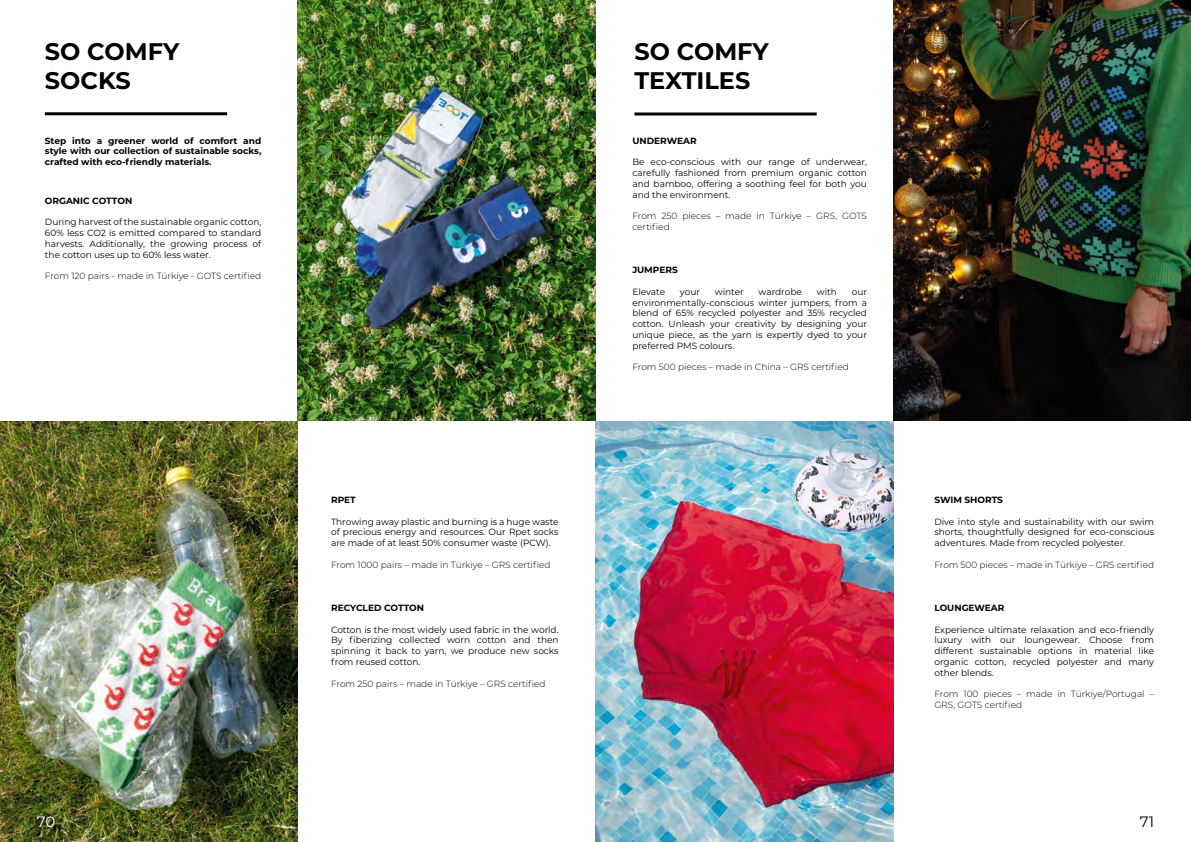
<style>
.page{position:relative;width:1191px;height:842px;background:#fff}
.page>*{position:absolute;margin:0;border:0;box-sizing:border-box;transform-origin:0 0}
.t1{font:700 24px/28.8px "Montserrat";color:#000}
.t2{font:15px "Montserrat";color:#000}
.t3{font:15px "Montserrat";color:#fff}
.t4{font:9px/10.8px "Montserrat";color:#000;text-align:justify}
.t5{font:300 9px/10.8px "Montserrat";color:#000}
.t6{font:700 9px/10.8px "Montserrat";color:#000;text-align:justify}
</style>
<div class="page">
<img style="left:595px;top:421px;width:298px;height:421px">
<img style="left:893px;top:0;width:298px;height:421px">
<hr style="left:634px;top:112px;width:182px;height:3px;background:#000">
<img style="left:298px;top:0;width:297px;height:421px">
<img style="left:0;top:421px;width:298px;height:421px">
<hr style="left:45px;top:112px;width:182px;height:3px;background:#000">
<h1 class="t1" style="left:45px;top:36px;width:136px">SO COMFY<br>SOCKS</h1>
<h1 class="t1" style="left:634px;top:36px;width:136px">SO COMFY<br>TEXTILES</h1>
<p class="t6" style="left:45px;top:135px;width:218px">Step into a greener world of comfort and style with our collection of sustainable socks, crafted with eco-friendly materials.</p>
<p class="t6" style="left:45px;top:195px;width:89px">ORGANIC COTTON</p>
<p class="t4" style="left:45px;top:217px;width:218px">During harvest of the sustainable organic cotton, 60% less CO2 is emitted compared to standard harvests. Additionally, the growing process of the cotton uses up to 60% less water.</p>
<p class="t5" style="left:45px;top:271px;width:218px">From 120 pairs - made in Türkiye - GOTS certified</p>
<p class="t6" style="left:632px;top:135px;width:66px">UNDERWEAR</p>
<p class="t4" style="left:632px;top:156px;width:236px">Be eco-conscious with our range of underwear, carefully fashioned from premium organic cotton and bamboo, offering a soothing feel for both you and the environment.</p>
<p class="t5" style="left:632px;top:210px;width:236px">From 250 pieces – made in Türkiye – GRS, GOTS certified</p>
<p class="t6" style="left:632px;top:264px;width:47px">JUMPERS</p>
<p class="t4" style="left:632px;top:286px;width:34px">Elevate</p>
<p class="t4" style="left:680px;top:286px;width:22px">your</p>
<p class="t4" style="left:715px;top:286px;width:30px">winter</p>
<p class="t4" style="left:758px;top:286px;width:45px">wardrobe</p>
<p class="t4" style="left:816px;top:286px;width:22px">with</p>
<p class="t4" style="left:632px;top:286px;width:236px;text-indent:219px">our environmentally-conscious winter jumpers, from a blend of 65% recycled polyester and 35% recycled cotton. Unleash your creativity by designing your unique piece, as the yarn is expertly dyed to your preferred PMS colours.</p>
<p class="t5" style="left:632px;top:362px;width:218px">From 500 pieces – made in China – GRS certified</p>
<p class="t6" style="left:331px;top:494px;width:26px">RPET</p>
<p class="t4" style="left:331px;top:516px;width:229px">Throwing away plastic and burning is a huge waste of precious energy and resources. Our Rpet socks are made of at least 50% consumer waste (PCW).</p>
<p class="t5" style="left:331px;top:559px;width:221px">From 1000 pairs – made in Türkiye – GRS certified</p>
<p class="t6" style="left:331px;top:602px;width:94px">RECYCLED COTTON</p>
<p class="t4" style="left:331px;top:624px;width:229px">Cotton is the most widely used fabric in the world.<br>By fiberizing collected worn cotton and then spinning it back to yarn, we produce new socks from reused cotton.</p>
<p class="t5" style="left:331px;top:678px;width:216px">From 250 pairs – made in Türkiye – GRS certified</p>
<p class="t6" style="left:934px;top:494px;width:70px">SWIM SHORTS</p>
<p class="t4" style="left:934px;top:516px;width:221px">Dive into style and sustainability with our swim shorts, thoughtfully designed for eco-conscious adventures. Made from recycled polyester.</p>
<p class="t5" style="left:934px;top:559px;width:221px">From 500 pieces – made in Türkiye – GRS certified</p>
<p class="t6" style="left:934px;top:602px;width:72px">LOUNGEWEAR</p>
<p class="t4" style="left:934px;top:624px;width:221px">Experience ultimate relaxation and eco-friendly luxury with our loungewear. Choose from different sustainable options in material like organic cotton, recycled polyester and many other blends.</p>
<p class="t5" style="left:934px;top:688px;width:221px">From 100 pieces – made in Türkiye/Portugal –<br>GRS, GOTS certified</p>
<h2 class="t3" style="left:37px;top:812px;width:20px">70</h2>
<h2 class="t2" style="left:1139px;top:812px;width:16px">71</h2>
</div>
